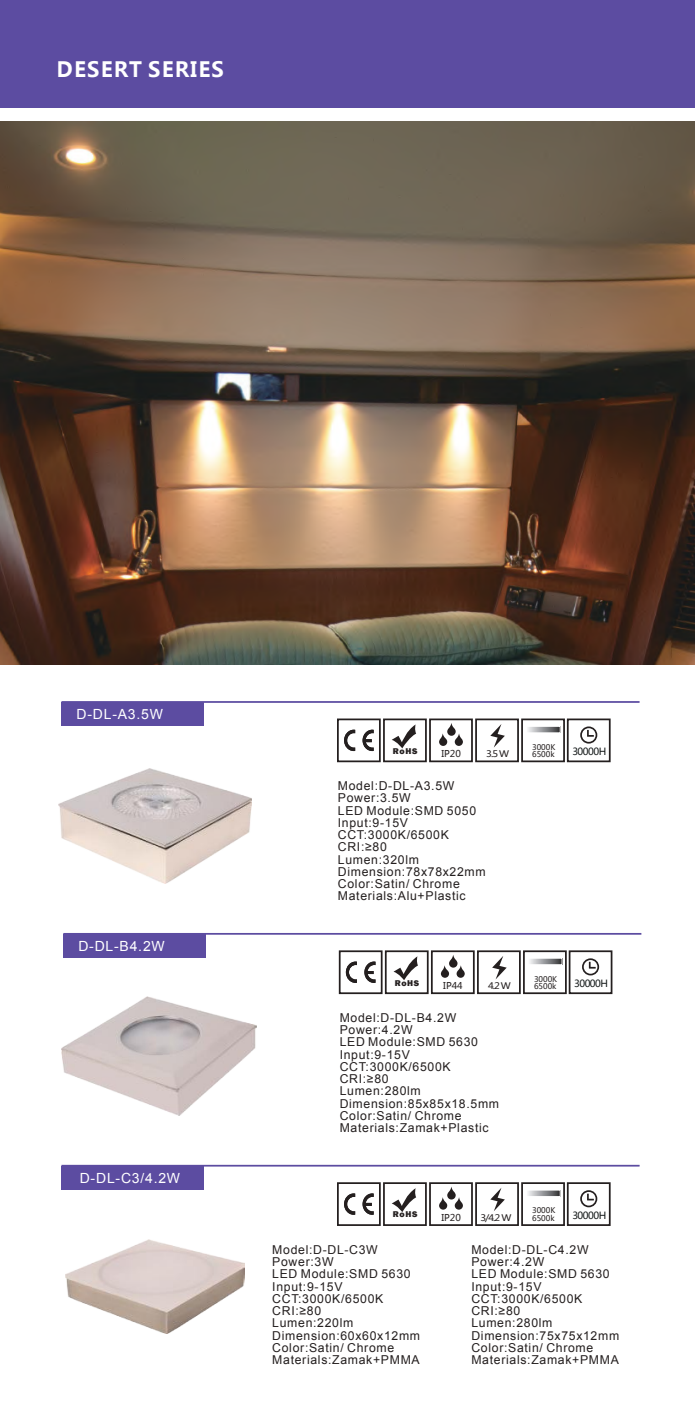
<style>
.page{position:relative;width:695px;height:1414px;background:#fff}
.page>*{position:absolute;margin:0;border:0;box-sizing:border-box;transform-origin:0 0}
.t1{font:700 21px "Microsoft Ya Hei";letter-spacing:.06em;color:#fff}
.t2{font:14px "Arial";letter-spacing:.055em;color:#fff}
.t3{font:12.25px/12.2px "Arial";letter-spacing:.055em;color:#241f1f}
.t4{font:9.8px "Microsoft Ya Hei";letter-spacing:-.05em;color:#121717}
.t5{font:9.28px "Microsoft Ya Hei";color:#241f1f}
.t6{font:8.92px "Microsoft Ya Hei";color:#241f1f;scale:1.1 1}
.t7{font:800 8.58px "Franklin Gothic";letter-spacing:.075em;color:#241f1f}
.t8{font:7.88px/7px "Microsoft Ya Hei";color:#241f1f}
</style>
<div class="page">
<div style="left:0;top:0;width:694px;height:108px;background:#5c4ca1"></div>
<img style="left:0;top:122px;width:694px;height:542px">
<hr style="left:61px;top:1165px;width:578px;height:1px;background:#5c4ca1">
<div style="left:61px;top:1166px;width:143px;height:23px;background:#5c4ca1"></div>
<svg style="left:439px;top:1187px;width:24px;height:23px"></svg>
<div style="left:429px;top:1182px;width:44px;height:44px;border:2px solid #241f1f"></div>
<svg style="left:344px;top:1193px;width:29px;height:22px"></svg>
<div style="left:337px;top:1182px;width:43px;height:44px;border:2px solid #241f1f"></div>
<div style="left:475px;top:1182px;width:44px;height:44px;border:2px solid #241f1f"></div>
<div style="left:566px;top:1182px;width:44px;height:44px;border:2px solid #241f1f"></div>
<div style="left:383px;top:1182px;width:43px;height:44px;border:2px solid #241f1f"></div>
<svg style="left:392px;top:1188px;width:24px;height:24px"></svg>
<div style="left:521px;top:1182px;width:44px;height:44px;border:2px solid #241f1f"></div>
<svg style="left:528px;top:1191px;width:30px;height:4px"></svg>
<div style="left:525px;top:1189px;width:35px;height:8px;border:1px solid #fff"></div>
<svg style="left:580px;top:1190px;width:17px;height:17px"></svg>
<svg style="left:490px;top:1188px;width:15px;height:23px"></svg>
<img style="left:66px;top:1240px;width:179px;height:93px">
<div style="left:63px;top:934px;width:143px;height:24px;background:#5c4ca1"></div>
<hr style="left:63px;top:933px;width:578px;height:2px;background:#5c4ca1">
<svg style="left:441px;top:955px;width:23px;height:23px"></svg>
<div style="left:431px;top:950px;width:43px;height:44px;border:2px solid #241f1f"></div>
<svg style="left:346px;top:961px;width:29px;height:22px"></svg>
<div style="left:339px;top:950px;width:43px;height:44px;border:2px solid #241f1f"></div>
<div style="left:477px;top:950px;width:43px;height:44px;border:2px solid #241f1f"></div>
<div style="left:568px;top:950px;width:44px;height:44px;border:2px solid #241f1f"></div>
<div style="left:385px;top:950px;width:43px;height:44px;border:2px solid #241f1f"></div>
<svg style="left:393px;top:956px;width:25px;height:24px"></svg>
<div style="left:523px;top:950px;width:43px;height:44px;border:2px solid #241f1f"></div>
<svg style="left:530px;top:960px;width:30px;height:3px"></svg>
<div style="left:527px;top:958px;width:35px;height:7px;border:1px solid #fff"></div>
<svg style="left:582px;top:958px;width:17px;height:17px"></svg>
<svg style="left:492px;top:956px;width:14px;height:23px"></svg>
<img style="left:61px;top:996px;width:195px;height:119px">
<div style="left:61px;top:702px;width:143px;height:24px;background:#5c4ca1"></div>
<hr style="left:61px;top:701px;width:578px;height:2px;background:#5c4ca1">
<svg style="left:439px;top:723px;width:24px;height:23px"></svg>
<div style="left:429px;top:718px;width:44px;height:44px;border:2px solid #241f1f"></div>
<svg style="left:344px;top:730px;width:29px;height:21px"></svg>
<div style="left:337px;top:718px;width:43px;height:44px;border:2px solid #241f1f"></div>
<div style="left:475px;top:718px;width:44px;height:44px;border:2px solid #241f1f"></div>
<div style="left:566px;top:718px;width:44px;height:44px;border:2px solid #241f1f"></div>
<div style="left:383px;top:718px;width:43px;height:44px;border:2px solid #241f1f"></div>
<svg style="left:392px;top:724px;width:24px;height:24px"></svg>
<div style="left:521px;top:718px;width:44px;height:44px;border:2px solid #241f1f"></div>
<svg style="left:528px;top:728px;width:30px;height:3px"></svg>
<div style="left:525px;top:726px;width:35px;height:7px;border:1px solid #fff"></div>
<svg style="left:580px;top:726px;width:17px;height:17px"></svg>
<svg style="left:490px;top:724px;width:15px;height:24px"></svg>
<img style="left:59px;top:768px;width:192px;height:116px">
<h1 class="t1" style="left:57px;top:55px;width:169px">DESERT SERIES</h1>
<p class="t2" style="left:76px;top:705px;width:88px">D-DL-A3.5W</p>
<p class="t2" style="left:78px;top:937px;width:88px">D-DL-B4.2W</p>
<p class="t2" style="left:80px;top:1169px;width:102px">D-DL-C3/4.2W</p>
<p class="t7" style="left:393px;top:745px;width:26px">RoHS</p>
<p class="t5" style="left:441px;top:748px;width:21px">IP20</p>
<p class="t6" style="left:486px;top:748px;width:22px">3.5 W</p>
<p class="t8" style="left:532px;top:743px;width:25px">3000K<br>6500k</p>
<p class="t4" style="left:572px;top:745px;width:35px">30000H</p>
<p class="t3" style="left:338px;top:780px;width:149px">Model:D-DL-A3.5W<br>Power:3.5W<br>LED Module:SMD 5050<br>Input:9-15V<br>CCT:3000K/6500K<br>CRI:≥80<br>Lumen:320lm<br>Dimension:78x78x22mm<br>Color:Satin/ Chrome<br>Materials:Alu+Plastic</p>
<p class="t7" style="left:394px;top:977px;width:26px">RoHS</p>
<p class="t5" style="left:443px;top:979px;width:21px">IP44</p>
<p class="t6" style="left:488px;top:980px;width:22px">4.2 W</p>
<p class="t8" style="left:534px;top:975px;width:25px">3000K<br>6500k</p>
<p class="t4" style="left:574px;top:977px;width:35px">30000H</p>
<p class="t3" style="left:339px;top:1012px;width:161px">Model:D-DL-B4.2W<br>Power:4.2W<br>LED Module:SMD 5630<br>Input:9-15V<br>CCT:3000K/6500K<br>CRI:≥80<br>Lumen:280lm<br>Dimension:85x85x18.5mm<br>Color:Satin/ Chrome<br>Materials:Zamak+Plastic</p>
<p class="t7" style="left:393px;top:1209px;width:26px">RoHS</p>
<p class="t5" style="left:441px;top:1211px;width:21px">IP20</p>
<p class="t6" style="left:480px;top:1212px;width:30px">3/4.2 W</p>
<p class="t8" style="left:532px;top:1207px;width:25px">3000K<br>6500k</p>
<p class="t4" style="left:572px;top:1209px;width:35px">30000H</p>
<p class="t3" style="left:272px;top:1243px;width:149px">Model:D-DL-C3W<br>Power:3W<br>LED Module:SMD 5630<br>Input:9-15V<br>CCT:3000K/6500K<br>CRI:≥80<br>Lumen:220lm<br>Dimension:60x60x12mm<br>Color:Satin/ Chrome<br>Materials:Zamak+PMMA</p>
<p class="t3" style="left:471px;top:1243px;width:149px">Model:D-DL-C4.2W<br>Power:4.2W<br>LED Module:SMD 5630<br>Input:9-15V<br>CCT:3000K/6500K<br>CRI:≥80<br>Lumen:280lm<br>Dimension:75x75x12mm<br>Color:Satin/ Chrome<br>Materials:Zamak+PMMA</p>
</div>
